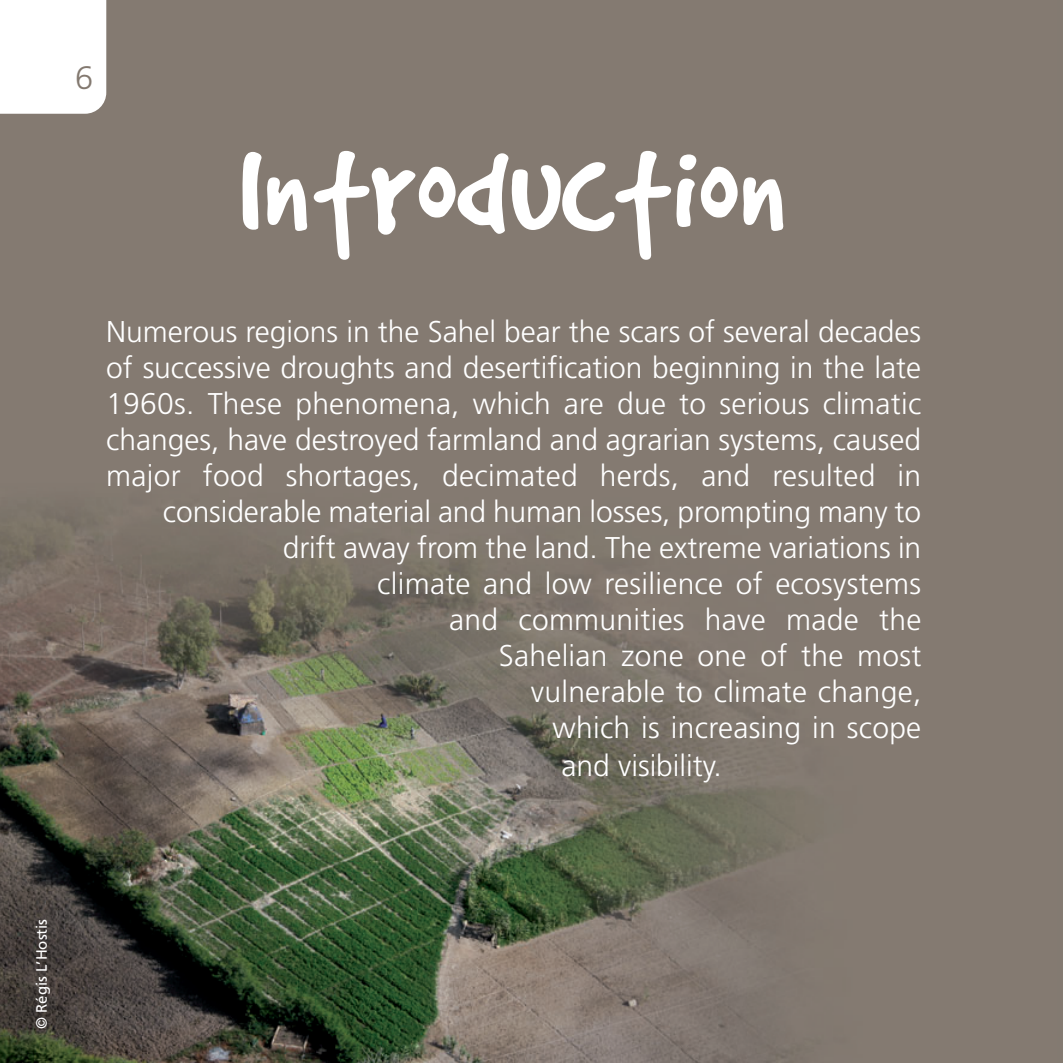
<style>
.page{position:relative;width:1063px;height:1063px;background:#fff}
.page>*{position:absolute;margin:0;border:0;box-sizing:border-box;transform-origin:0 0}
.t1{font:142.5px "Good Dog Plain";color:#fff}
.t2{font:300 32.5px "Frutiger";color:#837970}
.t3{font:300 30px "Frutiger";color:#fff}
.t4{font:15px "Frutiger";color:#fff}
</style>
<div class="page">
<img style="left:0;top:0;width:1063px;height:1063px">
<svg style="left:0;top:0;width:106px;height:114px"></svg>
<p class="t2" style="left:75px;top:64px;width:20px">6</p>
<h1 class="t1" style="left:239px;top:102px;width:552px">Introduction</h1>
<p class="t3" style="left:106px;top:319px;width:817px">Numerous regions in the Sahel bear the scars of several decades</p>
<p class="t3" style="left:106px;top:355px;width:816px">of successive droughts and desertification beginning in the late</p>
<p class="t3" style="left:106px;top:391px;width:817px">1960s. These phenomena, which are due to serious climatic</p>
<p class="t3" style="left:106px;top:427px;width:816px">changes, have destroyed farmland and agrarian systems, caused</p>
<p class="t3" style="left:106px;top:463px;width:816px">major food shortages, decimated herds, and resulted in</p>
<p class="t3" style="left:163px;top:499px;width:760px">considerable material and human losses, prompting many to</p>
<p class="t3" style="left:283px;top:535px;width:640px">drift away from the land. The extreme variations in</p>
<p class="t3" style="left:377px;top:571px;width:545px">climate and low resilience of ecosystems</p>
<p class="t3" style="left:449px;top:607px;width:474px">and communities have made the</p>
<p class="t3" style="left:499px;top:643px;width:424px">Sahelian zone one of the most</p>
<p class="t3" style="left:531px;top:679px;width:392px">vulnerable to climate change,</p>
<p class="t3" style="left:552px;top:715px;width:370px">which is increasing in scope</p>
<p class="t3" style="left:561px;top:753px;width:162px">and visibility.</p>
<p class="t4" style="left:36px;top:1029px;width:112px;rotate:-90deg">© Régis L’Hostis</p>
</div>
